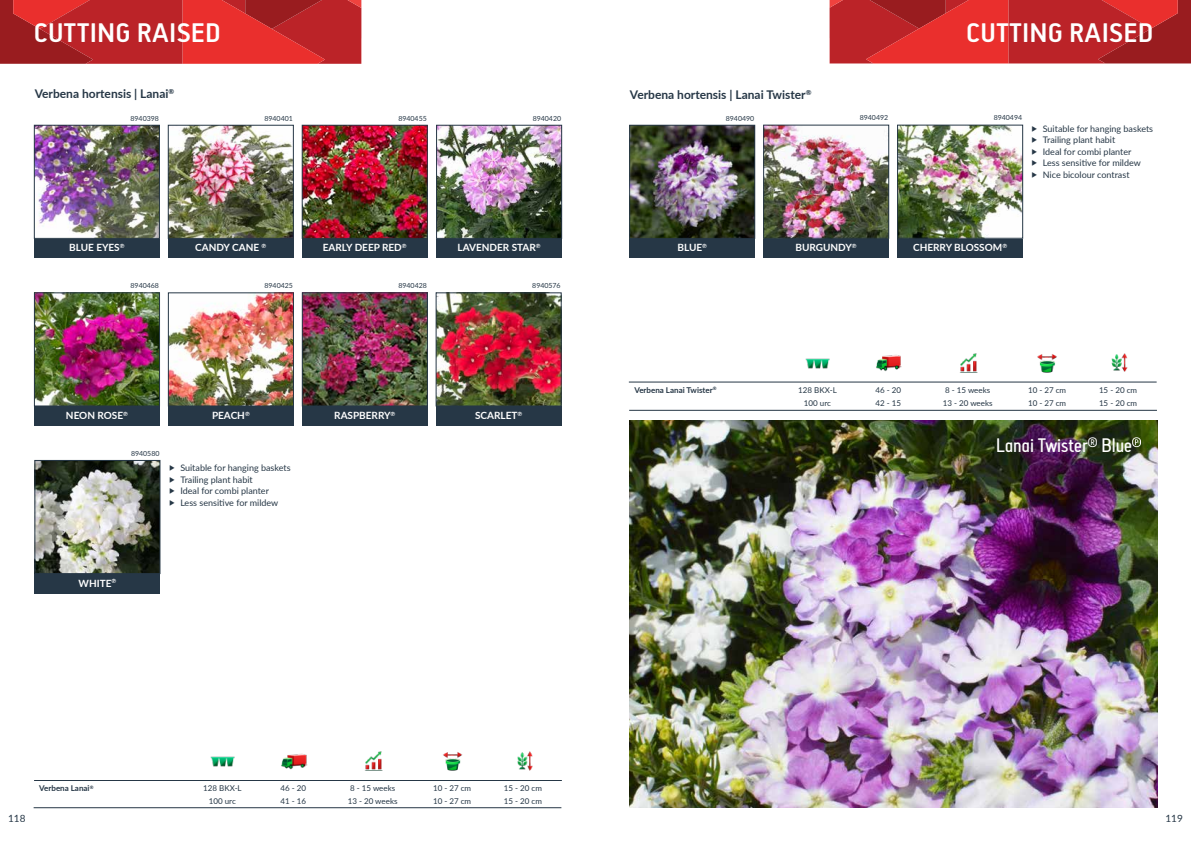
<style>
.page{position:relative;width:1191px;height:842px;background:#fff}
.page>*{position:absolute;margin:0;border:0;box-sizing:border-box;transform-origin:0 0}
.t1{font:700 26px "Tylbor";letter-spacing:.03em;color:#fff}
.t2{font:500 19px "Tylbor";color:#fff}
.t3{font:700 12px "Lato";color:#263746}
.t4{font:700 10px "Lato";color:#fff}
.t5{font:10px "Lato";color:#263746}
.t6{font:9px/11.5px "Lato";color:#263746}
.t7{font:8px "Lato";color:#263746}
.t8{font:700 8px "Lato";color:#263746}
.t9{font:7px "Lato";color:#263746}
.s1{font-family:"Minion Pro";font-size:12px}
</style>
<div class="page">
<svg style="left:0;top:0;width:362px;height:64px;background:#c42729"></svg>
<svg style="left:829px;top:0;width:362px;height:63px;background:#c32629"></svg>
<div style="left:436px;top:238px;width:126px;height:20px;background:#263746"></div>
<img style="left:438px;top:127px;width:122px;height:109px">
<div style="left:436px;top:125px;width:126px;height:113px;border:1px solid #263746"></div>
<div style="left:34px;top:238px;width:125px;height:20px;background:#263746"></div>
<img style="left:36px;top:127px;width:121px;height:109px">
<div style="left:34px;top:125px;width:125px;height:113px;border:1px solid #263746"></div>
<div style="left:168px;top:238px;width:125px;height:20px;background:#263746"></div>
<img style="left:170px;top:127px;width:121px;height:109px">
<div style="left:168px;top:125px;width:125px;height:113px;border:1px solid #263746"></div>
<div style="left:302px;top:238px;width:125px;height:20px;background:#263746"></div>
<img style="left:304px;top:127px;width:121px;height:109px">
<div style="left:302px;top:125px;width:125px;height:113px;border:1px solid #263746"></div>
<div style="left:34px;top:406px;width:126px;height:20px;background:#263746"></div>
<img style="left:36px;top:295px;width:122px;height:109px">
<div style="left:34px;top:293px;width:126px;height:113px;border:1px solid #263746"></div>
<div style="left:168px;top:406px;width:125px;height:20px;background:#263746"></div>
<img style="left:170px;top:295px;width:121px;height:109px">
<div style="left:168px;top:293px;width:125px;height:113px;border:1px solid #263746"></div>
<div style="left:302px;top:406px;width:125px;height:20px;background:#263746"></div>
<img style="left:304px;top:295px;width:121px;height:109px">
<div style="left:302px;top:293px;width:125px;height:113px;border:1px solid #263746"></div>
<div style="left:436px;top:406px;width:125px;height:20px;background:#263746"></div>
<img style="left:438px;top:295px;width:121px;height:109px">
<div style="left:436px;top:293px;width:125px;height:113px;border:1px solid #263746"></div>
<div style="left:35px;top:574px;width:125px;height:19px;background:#263746"></div>
<img style="left:37px;top:462px;width:121px;height:110px">
<div style="left:35px;top:460px;width:125px;height:114px;border:1px solid #263746"></div>
<div style="left:629px;top:238px;width:126px;height:20px;background:#263746"></div>
<img style="left:631px;top:127px;width:122px;height:109px">
<div style="left:629px;top:125px;width:126px;height:113px;border:1px solid #263746"></div>
<div style="left:763px;top:238px;width:126px;height:20px;background:#263746"></div>
<img style="left:765px;top:127px;width:122px;height:109px">
<div style="left:763px;top:125px;width:126px;height:113px;border:1px solid #263746"></div>
<div style="left:897px;top:238px;width:125px;height:20px;background:#263746"></div>
<img style="left:899px;top:127px;width:121px;height:109px">
<div style="left:897px;top:125px;width:125px;height:113px;border:1px solid #263746"></div>
<hr style="left:34px;top:780px;width:528px;height:1px;background:#263746">
<hr style="left:629px;top:382px;width:527px;height:1px;background:#263746">
<hr style="left:34px;top:807px;width:527px;height:1px;background:#263746">
<hr style="left:629px;top:410px;width:528px;height:1px;background:#263746">
<img style="left:210px;top:756px;width:25px;height:11px">
<img style="left:281px;top:753px;width:27px;height:17px">
<img style="left:364px;top:752px;width:19px;height:19px">
<img style="left:443px;top:752px;width:20px;height:19px">
<img style="left:517px;top:751px;width:16px;height:20px">
<img style="left:805px;top:358px;width:25px;height:11px">
<img style="left:876px;top:355px;width:26px;height:17px">
<img style="left:959px;top:353px;width:19px;height:20px">
<img style="left:1037px;top:354px;width:20px;height:19px">
<img style="left:1111px;top:353px;width:17px;height:19px">
<img style="left:629px;top:421px;width:528px;height:387px">
<svg style="left:1132px;top:437px;width:9px;height:10px"></svg>
<h1 class="t1" style="left:34px;top:17px;width:188px">CUTTING RAISED</h1>
<h1 class="t1" style="left:966px;top:17px;width:188px">CUTTING RAISED</h1>
<h3 class="t3" style="left:35px;top:85px;width:141px">Verbena hortensis | Lanai<sup>®</sup></h3>
<h3 class="t3" style="left:630px;top:86px;width:183px">Verbena hortensis | Lanai Twister<sup>®</sup></h3>
<p class="t9" style="left:130px;top:113px;width:30px">8940398</p>
<p class="t9" style="left:264px;top:113px;width:30px">8940401</p>
<p class="t9" style="left:398px;top:113px;width:30px">8940455</p>
<p class="t9" style="left:533px;top:113px;width:30px">8940420</p>
<p class="t9" style="left:726px;top:113px;width:30px">8940490</p>
<p class="t9" style="left:859px;top:113px;width:30px">8940492</p>
<p class="t9" style="left:993px;top:113px;width:30px">8940494</p>
<p class="t6" style="left:1031px;top:122px;width:123px"><span class="s1">▶</span> Suitable for hanging baskets <span class="s1">▶</span> Trailing plant habit<br><span class="s1">▶</span> Ideal for combi planter<br><span class="s1">▶</span> Less sensitive for mildew<br><span class="s1">▶</span> Nice bicolour contrast</p>
<p class="t4" style="left:69px;top:240px;width:57px">BLUE EYES<sup>℗</sup></p>
<p class="t4" style="left:195px;top:240px;width:73px">CANDY CANE <sup>℗</sup></p>
<p class="t4" style="left:323px;top:240px;width:85px">EARLY DEEP RED<sup>℗</sup></p>
<p class="t4" style="left:457px;top:240px;width:85px">LAVENDER STAR<sup>℗</sup></p>
<p class="t4" style="left:677px;top:240px;width:31px">BLUE<sup>℗</sup></p>
<p class="t4" style="left:795px;top:240px;width:63px">BURGUNDY<sup>℗</sup></p>
<p class="t4" style="left:913px;top:240px;width:96px">CHERRY BLOSSOM<sup>℗</sup></p>
<p class="t9" style="left:131px;top:281px;width:30px">8940468</p>
<p class="t9" style="left:264px;top:281px;width:30px">8940425</p>
<p class="t9" style="left:398px;top:281px;width:30px">8940428</p>
<p class="t9" style="left:532px;top:281px;width:30px">8940576</p>
<p class="t8" style="left:634px;top:384px;width:84px">Verbena Lanai Twister<sup>®</sup></p>
<p class="t7" style="left:798px;top:384px;width:40px">128 BKX-L</p>
<p class="t7" style="left:875px;top:384px;width:27px">46 - 20</p>
<p class="t7" style="left:945px;top:384px;width:47px">8 - 15 weeks</p>
<p class="t7" style="left:1028px;top:384px;width:40px">10 - 27 cm</p>
<p class="t7" style="left:1099px;top:384px;width:40px">15 - 20 cm</p>
<p class="t7" style="left:804px;top:397px;width:28px">100 urc</p>
<p class="t7" style="left:875px;top:397px;width:27px">42 - 15</p>
<p class="t7" style="left:943px;top:397px;width:51px">13 - 20 weeks</p>
<p class="t7" style="left:1028px;top:397px;width:40px">10 - 27 cm</p>
<p class="t7" style="left:1099px;top:397px;width:40px">15 - 20 cm</p>
<p class="t4" style="left:66px;top:408px;width:63px">NEON ROSE<sup>℗</sup></p>
<p class="t4" style="left:212px;top:408px;width:39px">PEACH<sup>℗</sup></p>
<p class="t4" style="left:334px;top:408px;width:63px">RASPBERRY<sup>℗</sup></p>
<p class="t4" style="left:475px;top:408px;width:49px">SCARLET<sup>℗</sup></p>
<p class="t9" style="left:131px;top:448px;width:30px">8940580</p>
<h2 class="t2" style="left:996px;top:434px;width:137px">Lanai Twister<sup>®</sup> Blue</h2>
<p class="t6" style="left:169px;top:462px;width:123px"><span class="s1">▶</span> Suitable for hanging baskets <span class="s1">▶</span> Trailing plant habit<br><span class="s1">▶</span> Ideal for combi planter<br><span class="s1">▶</span> Less sensitive for mildew</p>
<p class="t4" style="left:79px;top:576px;width:39px">WHITE<sup>℗</sup></p>
<p class="t8" style="left:39px;top:782px;width:56px">Verbena Lanai<sup>®</sup></p>
<p class="t7" style="left:203px;top:782px;width:40px">128 BKX-L</p>
<p class="t7" style="left:280px;top:782px;width:27px">46 - 20</p>
<p class="t7" style="left:350px;top:782px;width:47px">8 - 15 weeks</p>
<p class="t7" style="left:433px;top:782px;width:40px">10 - 27 cm</p>
<p class="t7" style="left:504px;top:782px;width:40px">15 - 20 cm</p>
<p class="t7" style="left:209px;top:796px;width:28px">100 urc</p>
<p class="t7" style="left:280px;top:796px;width:27px">41 - 16</p>
<p class="t7" style="left:348px;top:796px;width:51px">13 - 20 weeks</p>
<p class="t7" style="left:433px;top:796px;width:40px">10 - 27 cm</p>
<p class="t7" style="left:504px;top:796px;width:40px">15 - 20 cm</p>
<p class="t5" style="left:8px;top:812px;width:19px">118</p>
<p class="t5" style="left:1165px;top:812px;width:19px">119</p>
</div>
